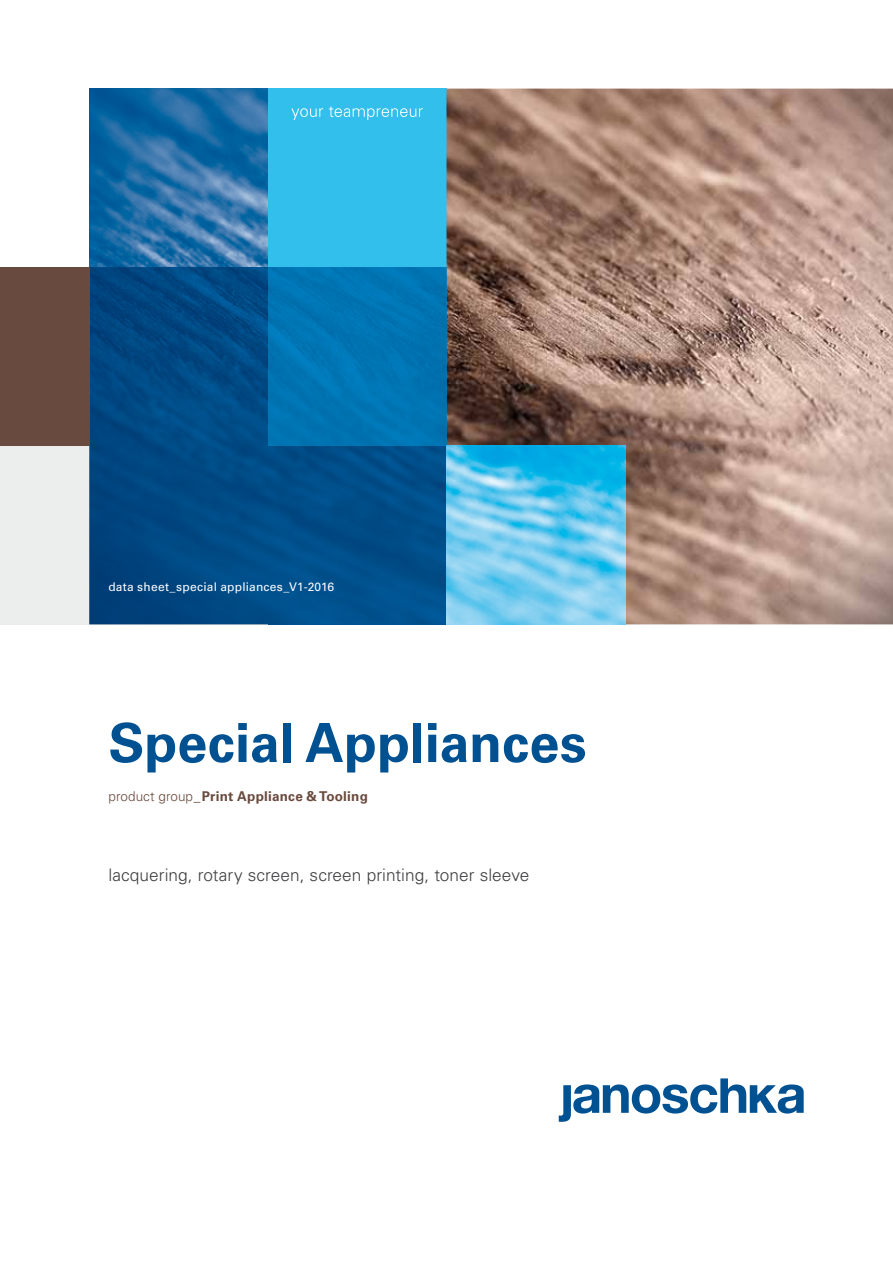
<style>
.page{position:relative;width:893px;height:1263px;background:#fff}
.page>*{position:absolute;margin:0;border:0;box-sizing:border-box;transform-origin:0 0}
.t1{font:700 54px "Univers LT Pro 65";color:#005192}
.t2{font:300 17.25px "Univers LT Pro 45";letter-spacing:.005em;color:#3e3d40}
.t3{font:700 13.5px "Univers LT Pro 65";letter-spacing:.015em;color:#694a3e}
.t4{font:12px "Univers LT Pro 55 Roman";letter-spacing:.02em;color:#fff}
.s1{font-family:"Univers LT Pro 45";font-weight:300}
</style>
<div class="page">
<img style="left:89px;top:89px;width:179px;height:178px">
<div style="left:268px;top:89px;width:178px;height:178px;background:#33bfeb"></div>
<div style="left:0;top:446px;width:89px;height:178px;background:#eceded"></div>
<img style="left:446px;top:89px;width:447px;height:535px">
<svg style="left:559px;top:1078px;width:245px;height:44px"></svg>
<img style="left:89px;top:267px;width:357px;height:357px">
<div style="left:0;top:267px;width:89px;height:179px;background:#694a3e"></div>
<img style="left:446px;top:446px;width:179px;height:178px">
<div style="left:268px;top:267px;width:178px;height:179px;background:#0074b3"></div>
<svg style="left:291px;top:106px;width:132px;height:14px"></svg>
<p class="t4" style="left:108px;top:579px;width:227px">data sheet_special appliances_V1-2016</p>
<h1 class="t1" style="left:108px;top:711px;width:480px">Special Appliances</h1>
<p class="t3" style="left:108px;top:788px;width:261px"><span class="s1">product group_</span>Print Appliance &amp; Tooling</p>
<p class="t2" style="left:108px;top:864px;width:422px">lacquering, rotary screen, screen printing, toner sleeve</p>
</div>
